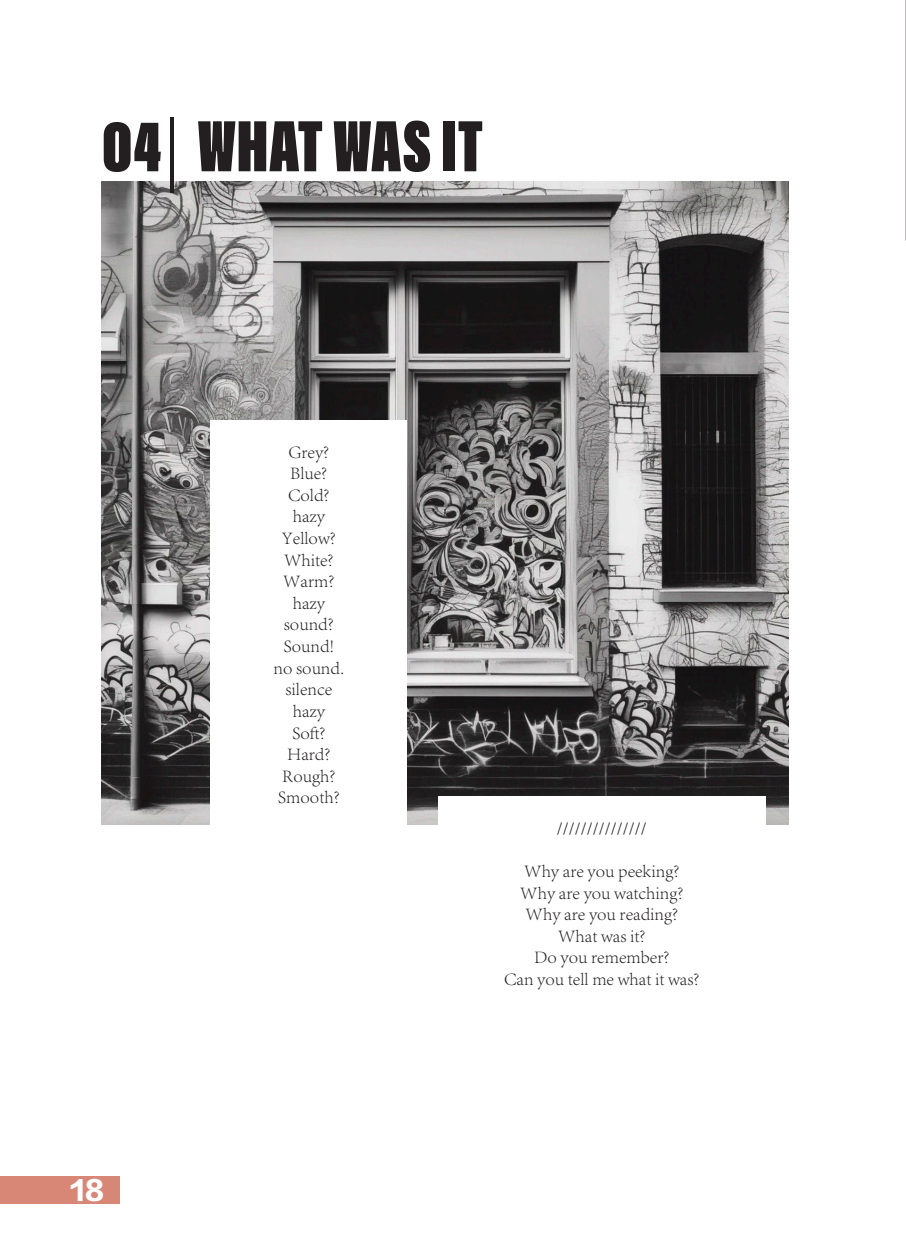
<style>
.page{position:relative;width:906px;height:1238px;background:#fff}
.page>*{position:absolute;margin:0;border:0;box-sizing:border-box;transform-origin:0 0}
.t1{font:75px "Acumin Variable Concept";letter-spacing:-.005em;color:#231f20}
.t2{font:25.5px "FZLTTHJW GB1 0";color:#fff}
.t3{font:300 18px "Adobe Song Std";color:#231f20}
.s1{font-family:"Adobe Song Std";font-weight:300}
</style>
<div class="page">
<svg style="left:905px;top:0;width:1px;height:240px"></svg>
<img style="left:101px;top:181px;width:687px;height:643px">
<div style="left:210px;top:420px;width:197px;height:426px;background:#fff"></div>
<div style="left:438px;top:796px;width:327px;height:229px;background:#fff"></div>
<div style="left:0;top:1176px;width:119px;height:28px;background:#d88675"></div>
<p class="t1" style="left:102px;top:94px;width:382px">04<span class="s1">|</span> WHAT WAS IT</p>
<h2 class="t2" style="left:70px;top:1176px;width:35px">18</h2>
<p class="t3" style="left:288px;top:441px;width:43px">Grey?</p>
<p class="t3" style="left:290px;top:463px;width:39px">Blue?</p>
<p class="t3" style="left:288px;top:484px;width:43px">Cold?</p>
<p class="t3" style="left:293px;top:506px;width:34px">hazy</p>
<p class="t3" style="left:282px;top:527px;width:56px">Yellow?</p>
<p class="t3" style="left:284px;top:549px;width:51px">White?</p>
<p class="t3" style="left:283px;top:571px;width:53px">Warm?</p>
<p class="t3" style="left:293px;top:592px;width:34px">hazy</p>
<p class="t3" style="left:284px;top:614px;width:51px">sound?</p>
<p class="t3" style="left:283px;top:635px;width:52px">Sound!</p>
<p class="t3" style="left:273px;top:657px;width:72px">no sound.</p>
<p class="t3" style="left:285px;top:679px;width:48px">silence</p>
<p class="t3" style="left:293px;top:700px;width:34px">hazy</p>
<p class="t3" style="left:292px;top:722px;width:35px">Soft?</p>
<p class="t3" style="left:287px;top:743px;width:45px">Hard?</p>
<p class="t3" style="left:282px;top:765px;width:55px">Rough?</p>
<p class="t3" style="left:278px;top:787px;width:64px">Smooth?</p>
<p class="t3" style="left:557px;top:817px;width:92px">///////////////</p>
<p class="t3" style="left:524px;top:860px;width:157px">Why are you peeking?</p>
<p class="t3" style="left:520px;top:882px;width:165px">Why are you watching?</p>
<p class="t3" style="left:525px;top:903px;width:154px">Why are you reading?</p>
<p class="t3" style="left:558px;top:925px;width:89px">What was it?</p>
<p class="t3" style="left:534px;top:947px;width:137px">Do you remember?</p>
<p class="t3" style="left:504px;top:968px;width:197px">Can you tell me what it was?</p>
</div>
